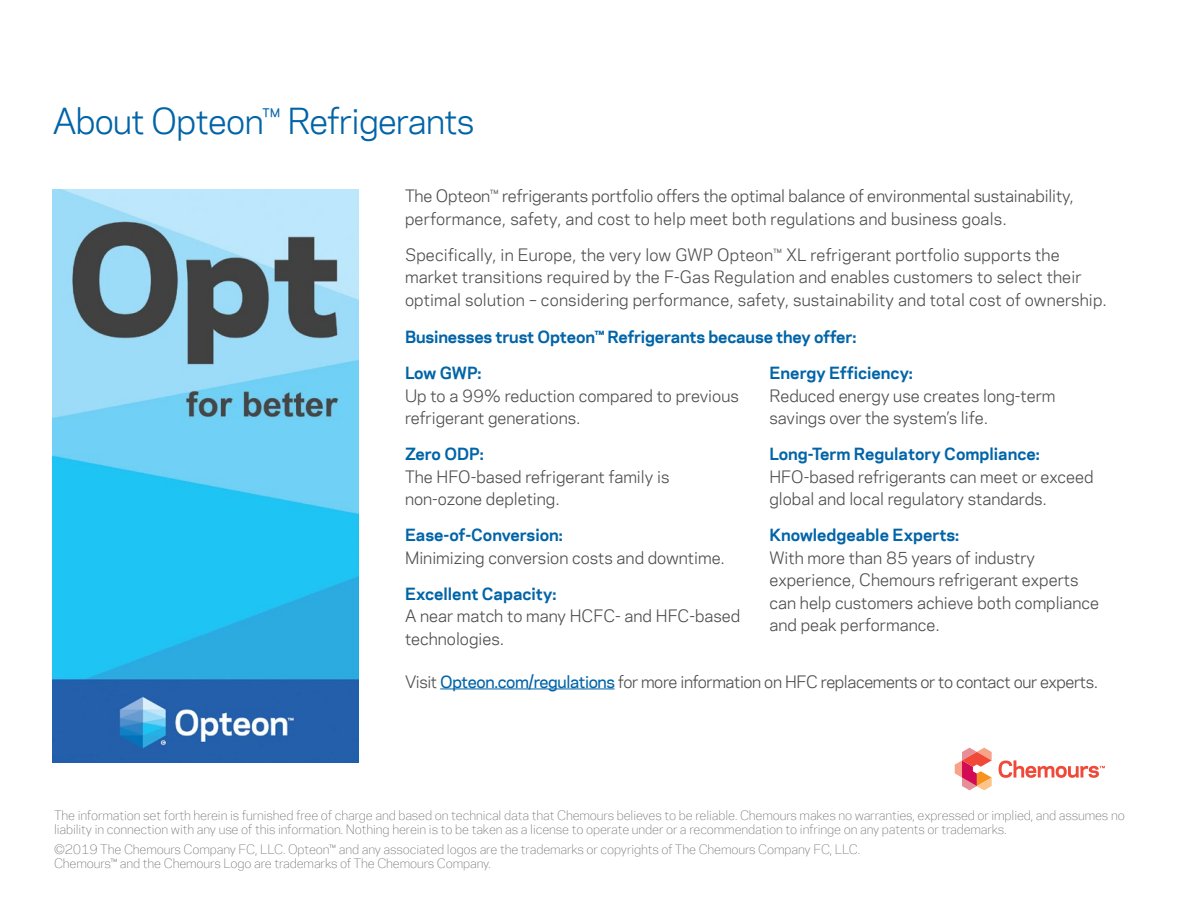
<style>
.page{position:relative;width:1188px;height:918px;background:#fff}
.page>*{position:absolute;margin:0;border:0;box-sizing:border-box;transform-origin:0 0}
.t1{font:33px "Chemours Sans";letter-spacing:-.02em;color:#0064a8}
.t2{font:15.75px/22.5px "Chemours Sans";color:#4d4d4f}
.t3{font:700 15.75px "Chemours Sans";color:#0064a8}
.t4{font:15.75px "Chemours Sans";letter-spacing:-.025em;color:#4d4d4f}
.t5{font:300 12px/13.5px "Chemours Sans";letter-spacing:-.01em;color:#696a6c}
.s1{font-weight:500;color:#0064a8}
</style>
<div class="page">
<hr style="left:440px;top:689px;width:175px;height:1px;background:#0064a8">
<svg style="left:955px;top:748px;width:37px;height:42px"></svg>
<svg style="left:999px;top:760px;width:106px;height:18px"></svg>
<img style="left:53px;top:190px;width:306px;height:573px">
<h1 class="t1" style="left:53px;top:97px;width:423px">About Opteon™ Refrigerants</h1>
<p class="t2" style="left:405px;top:184px;width:671px">The Opteon™ refrigerants portfolio offers the optimal balance of environmental sustainability, performance, safety, and cost to help meet both regulations and business goals.</p>
<p class="t2" style="left:405px;top:242px;width:704px">Specifically, in Europe, the very low GWP Opteon™ XL refrigerant portfolio supports the market transitions required by the F-Gas Regulation and enables customers to select their optimal solution – considering performance, safety, sustainability and total cost of ownership.</p>
<p class="t3" style="left:405px;top:325px;width:453px">Businesses trust Opteon™ Refrigerants because they offer:</p>
<p class="t3" style="left:405px;top:361px;width:78px">Low GWP:</p>
<p class="t2" style="left:405px;top:384px;width:335px">Up to a 99% reduction compared to previous refrigerant generations.</p>
<p class="t3" style="left:405px;top:442px;width:80px">Zero ODP:</p>
<p class="t2" style="left:405px;top:465px;width:266px">The HFO-based refrigerant family is non-ozone depleting.</p>
<p class="t3" style="left:405px;top:523px;width:159px">Ease-of-Conversion:</p>
<p class="t2" style="left:405px;top:546px;width:322px">Minimizing conversion costs and downtime.</p>
<p class="t3" style="left:405px;top:582px;width:153px">Excellent Capacity:</p>
<p class="t2" style="left:405px;top:604px;width:337px">A near match to many HCFC- and HFC-based technologies.</p>
<p class="t3" style="left:770px;top:361px;width:145px">Energy Efficiency:</p>
<p class="t2" style="left:770px;top:384px;width:287px">Reduced energy use creates long-term savings over the system’s life.</p>
<p class="t3" style="left:770px;top:442px;width:272px">Long-Term Regulatory Compliance:</p>
<p class="t2" style="left:770px;top:465px;width:326px">HFO-based refrigerants can meet or exceed global and local regulatory standards.</p>
<p class="t3" style="left:770px;top:524px;width:191px">Knowledgeable Experts:</p>
<p class="t2" style="left:770px;top:546px;width:331px">With more than 85 years of industry experience, Chemours refrigerant experts can help customers achieve both compliance and peak performance.</p>
<p class="t4" style="left:405px;top:670px;width:695px">Visit <span class="s1">Opteon.com/regulations</span> for more information on HFC replacements or to contact our experts.</p>
<p class="t5" style="left:54px;top:808px;width:1072px">The information set forth herein is furnished free of charge and based on technical data that Chemours believes to be reliable. Chemours makes no warranties, expressed or implied, and assumes no liability in connection with any use of this information. Nothing herein is to be taken as a license to operate under or a recommendation to infringe on any patents or trademarks.</p>
<p class="t5" style="left:54px;top:842px;width:808px">©2019 The Chemours Company FC, LLC. Opteon™ and any associated logos are the trademarks or copyrights of The Chemours Company FC, LLC.<br>Chemours™ and the Chemours Logo are trademarks of The Chemours Company.</p>
</div>
